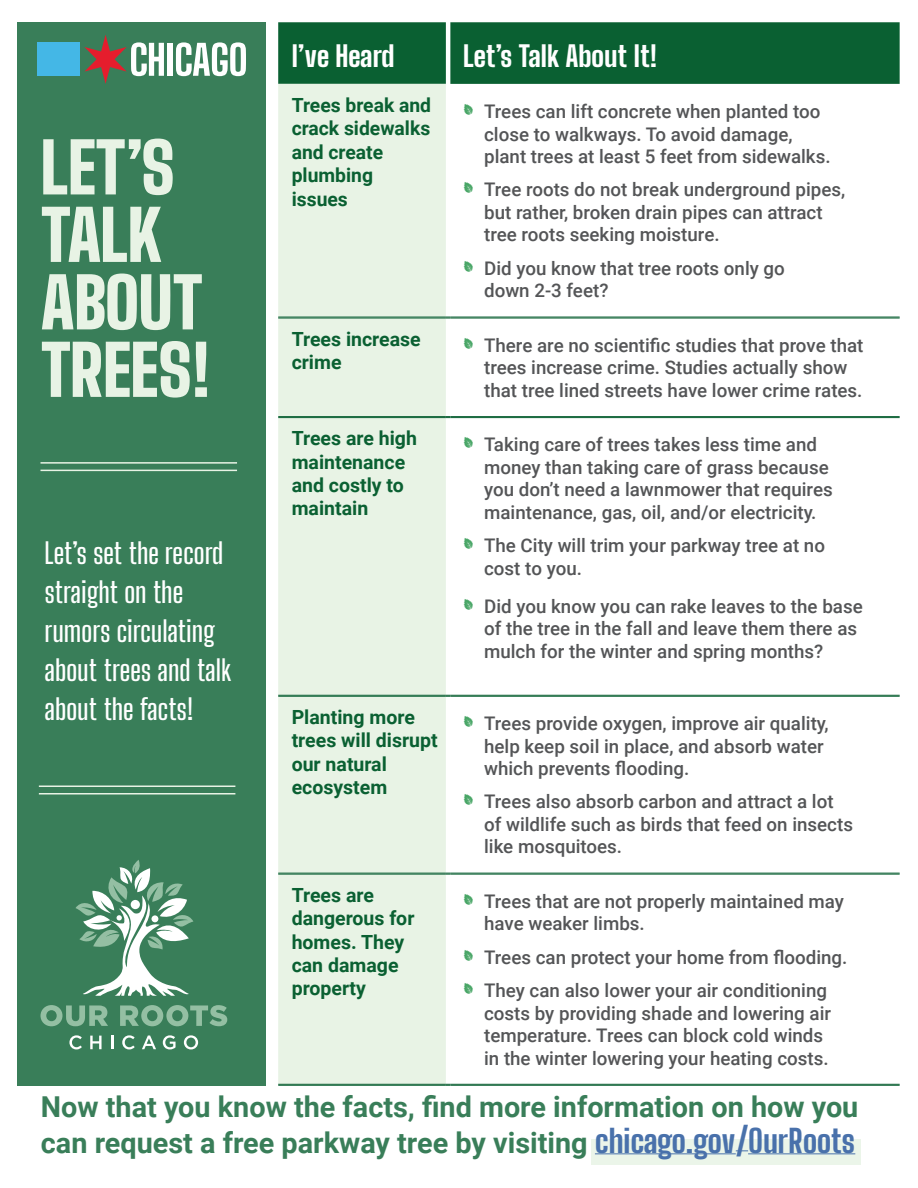
<style>
.page{position:relative;width:918px;height:1188px;background:#fff}
.page>*{position:absolute;margin:0;border:0;box-sizing:border-box;transform-origin:0 0}
.Slogan{font:900 69px/67.5px "Big Shoulders Display";letter-spacing:-.01em;color:#e8f3e5}
.Section_Text{font:700 28.8px/36px "Roboto";color:#397e59}
.Service_Text{font:600 28.5px/39px "Big Shoulders Display";letter-spacing:-.01em;color:#fff}
.Section_Text-2{font:800 28.5px "Big Shoulders Display";letter-spacing:-.01em;color:#fff}
.Section_Text-3{font:700 19.5px/23.4px "Roboto";color:#0a6032}
.t1{font:500 18.75px/22.5px "Roboto";color:#545557}
.s1{font-family:"Big Shoulders Display";font-weight:800;font-size:31.65px;color:#4971ab}
</style>
<div class="page">
<div style="left:18px;top:22px;width:248px;height:1064px;background:#397e59"></div>
<hr style="left:40px;top:462px;width:197px;height:2px;background:#e8f3e5">
<hr style="left:40px;top:470px;width:197px;height:1px;background:#e8f3e5">
<hr style="left:39px;top:786px;width:196px;height:1px;background:#e8f3e5">
<hr style="left:39px;top:793px;width:196px;height:2px;background:#e8f3e5">
<div style="left:278px;top:22px;width:622px;height:62px;background:#0a6032"></div>
<div style="left:278px;top:84px;width:168px;height:233px;background:#e8f3e5"></div>
<div style="left:278px;top:319px;width:168px;height:765px;background:#e8f3e5"></div>
<hr style="left:450px;top:317px;width:450px;height:1px;background:#0a6032">
<hr style="left:450px;top:318px;width:450px;height:1px;background:#0a6032">
<hr style="left:450px;top:416px;width:450px;height:1px;background:#0a6032">
<hr style="left:450px;top:417px;width:450px;height:1px;background:#0a6032">
<hr style="left:278px;top:695px;width:168px;height:1px;background:#0a6032">
<hr style="left:278px;top:696px;width:168px;height:1px;background:#0a6032">
<hr style="left:450px;top:695px;width:450px;height:1px;background:#0a6032">
<hr style="left:450px;top:696px;width:450px;height:1px;background:#0a6032">
<hr style="left:278px;top:317px;width:168px;height:1px;background:#0a6032">
<hr style="left:278px;top:318px;width:168px;height:1px;background:#0a6032">
<hr style="left:278px;top:416px;width:168px;height:1px;background:#0a6032">
<hr style="left:278px;top:417px;width:168px;height:1px;background:#0a6032">
<hr style="left:278px;top:873px;width:168px;height:1px;background:#0a6032">
<hr style="left:278px;top:874px;width:168px;height:1px;background:#0a6032">
<hr style="left:278px;top:1084px;width:168px;height:1px;background:#0a6032">
<hr style="left:278px;top:1085px;width:168px;height:1px;background:#0a6032">
<hr style="left:450px;top:873px;width:450px;height:1px;background:#0a6032">
<hr style="left:450px;top:874px;width:450px;height:1px;background:#0a6032">
<hr style="left:450px;top:1084px;width:450px;height:1px;background:#0a6032">
<hr style="left:450px;top:1085px;width:450px;height:1px;background:#0a6032">
<svg style="left:40px;top:1005px;width:68px;height:21px"></svg>
<svg style="left:120px;top:1005px;width:107px;height:21px"></svg>
<svg style="left:69px;top:1035px;width:13px;height:14px"></svg>
<svg style="left:90px;top:1036px;width:12px;height:13px"></svg>
<svg style="left:111px;top:1036px;width:2px;height:13px"></svg>
<svg style="left:122px;top:1035px;width:13px;height:14px"></svg>
<svg style="left:142px;top:1036px;width:14px;height:13px"></svg>
<svg style="left:163px;top:1035px;width:13px;height:14px"></svg>
<svg style="left:184px;top:1035px;width:14px;height:14px"></svg>
<svg style="left:75px;top:860px;width:118px;height:136px"></svg>
<div style="left:591px;top:1139px;width:269px;height:26px;background:#ebf5e9"></div>
<hr style="left:595px;top:1154px;width:141px;height:1px;background:#4971ab">
<svg style="left:736px;top:1151px;width:12px;height:1px"></svg>
<hr style="left:748px;top:1154px;width:107px;height:1px;background:#4971ab">
<div style="left:38px;top:43px;width:42px;height:33px;background:#44b7e6"></div>
<svg style="left:84px;top:35px;width:80px;height:49px"></svg>
<div style="left:167px;top:43px;width:6px;height:33px;background:#fff"></div>
<svg style="left:176px;top:42px;width:70px;height:34px"></svg>
<p class="Slogan" style="left:40px;top:134px;width:136px">LET’S<br>TALK</p>
<p class="Slogan" style="left:40px;top:269px;width:164px">ABOUT</p>
<p class="Slogan" style="left:40px;top:336px;width:171px">TREES!</p>
<p class="Service_Text" style="left:44px;top:534px;width:189px">Let’s set the record straight on the rumors circulating about trees and talk about the facts!</p>
<p class="Section_Text-2" style="left:292px;top:36px;width:104px">I’ve Heard</p>
<p class="Section_Text-2" style="left:463px;top:36px;width:195px">Let’s Talk About It!</p>
<p class="Section_Text-3" style="left:292px;top:93px;width:141px">Trees break and crack sidewalks and create plumbing issues</p>
<p class="t1" style="left:484px;top:100px;width:348px;text-indent:-20px"><sup>Y</sup> Trees can lift concrete when planted too close to walkways. To avoid damage, plant trees at least 5 feet from sidewalks.</p>
<p class="t1" style="left:484px;top:178px;width:363px;text-indent:-20px"><sup>Y</sup> Tree roots do not break underground pipes, but rather, broken drain pipes can attract tree roots seeking moisture.</p>
<p class="t1" style="left:484px;top:256px;width:302px;text-indent:-20px"><sup>Y</sup> Did you know that tree roots only go down 2-3 feet?</p>
<p class="Section_Text-3" style="left:292px;top:326px;width:131px">Trees increase crime</p>
<p class="t1" style="left:484px;top:333px;width:381px;text-indent:-20px"><sup>Y</sup> There are no scientific studies that prove that trees increase crime. Studies actually show that tree lined streets have lower crime rates.</p>
<p class="Section_Text-3" style="left:292px;top:426px;width:127px">Trees are high maintenance and costly to maintain</p>
<p class="t1" style="left:484px;top:433px;width:350px;text-indent:-20px"><sup>Y</sup> Taking care of trees takes less time and money than taking care of grass because you don’t need a lawnmower that requires maintenance, gas, oil, and/or electricity.</p>
<p class="t1" style="left:484px;top:534px;width:342px;text-indent:-20px"><sup>Y</sup> The City will trim your parkway tree at no cost to you.</p>
<p class="t1" style="left:484px;top:594px;width:380px;text-indent:-20px"><sup>Y</sup> Did you know you can rake leaves to the base of the tree in the fall and leave them there as mulch for the winter and spring months?</p>
<p class="Section_Text-3" style="left:292px;top:705px;width:147px">Planting more trees will disrupt our natural ecosystem</p>
<p class="t1" style="left:484px;top:711px;width:346px;text-indent:-20px"><sup>Y</sup> Trees provide oxygen, improve air quality, help keep soil in place, and absorb water which prevents flooding.</p>
<p class="t1" style="left:484px;top:790px;width:370px;text-indent:-20px"><sup>Y</sup> Trees also absorb carbon and attract a lot of wildlife such as birds that feed on insects like mosquitoes.</p>
<p class="Section_Text-3" style="left:292px;top:882px;width:124px">Trees are dangerous for homes. They can damage property</p>
<p class="t1" style="left:484px;top:889px;width:361px;text-indent:-20px"><sup>Y</sup> Trees that are not properly maintained may have weaker limbs.</p>
<p class="t1" style="left:464px;top:945px;width:385px"><sup>Y</sup> Trees can protect your home from flooding.</p>
<p class="t1" style="left:484px;top:978px;width:348px;text-indent:-20px"><sup>Y</sup> They can also lower your air conditioning costs by providing shade and lowering air temperature. Trees can block cold winds in the winter lowering your heating costs.</p>
<p class="Section_Text" style="left:41px;top:1087px;width:819px">Now that you know the facts, find more information on how you can request a free parkway tree by visiting <span class="s1">chicago.gov/OurRoots</span></p>
</div>
